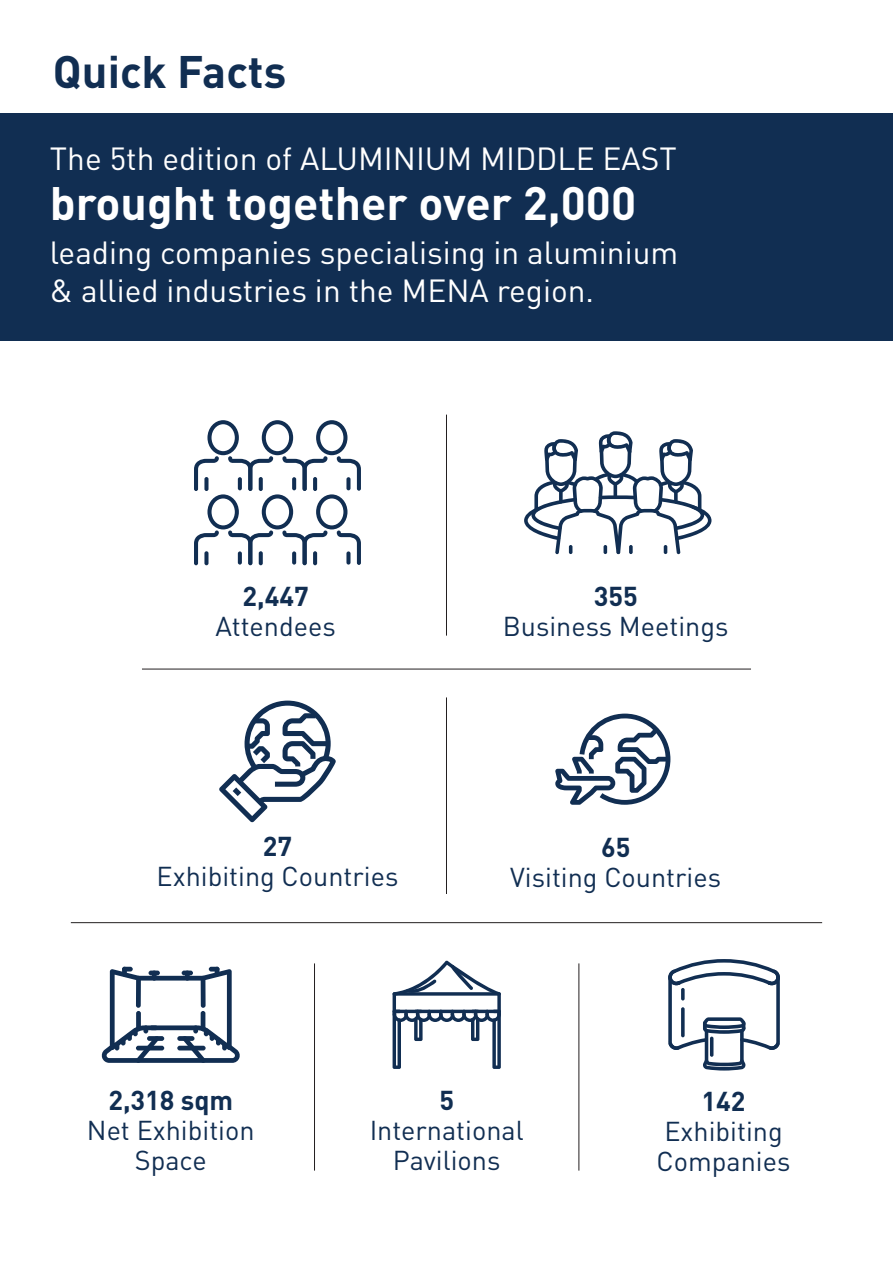
<style>
.page{position:relative;width:893px;height:1263px;background:#fff}
.page>*{position:absolute;margin:0;border:0;box-sizing:border-box;transform-origin:0 0}
.t1{font:700 46.35px "DIN Pro";color:#fff}
.t2{font:700 45px "DIN Pro";color:#112e52}
.t3{font:31.65px/38.2px "DIN Pro";color:#fff}
.t4{font:27px/29.7px "DIN Pro";color:#112e52;text-align:center}
.s1{font-weight:700}
</style>
<div class="page">
<div style="left:0;top:113px;width:893px;height:227px;background:#112e52"></div>
<svg style="left:194px;top:420px;width:167px;height:145px"></svg>
<svg style="left:219px;top:701px;width:117px;height:121px"></svg>
<svg style="left:555px;top:714px;width:115px;height:91px"></svg>
<svg style="left:524px;top:431px;width:187px;height:123px"></svg>
<svg style="left:668px;top:959px;width:112px;height:111px"></svg>
<svg style="left:681px;top:988px;width:4px;height:12px"></svg>
<svg style="left:681px;top:1007px;width:4px;height:30px"></svg>
<hr style="left:710px;top:1037px;width:3px;height:20px;background:#112e52;border-radius:2px">
<svg style="left:392px;top:960px;width:109px;height:109px"></svg>
<svg style="left:101px;top:967px;width:139px;height:96px"></svg>
<hr style="left:142px;top:669px;width:609px;height:1px;background:#231f20">
<hr style="left:446px;top:415px;width:1px;height:221px;background:#231f20">
<hr style="left:446px;top:697px;width:1px;height:197px;background:#231f20">
<hr style="left:579px;top:963px;width:1px;height:207px;background:#231f20">
<hr style="left:314px;top:963px;width:1px;height:207px;background:#231f20">
<hr style="left:71px;top:922px;width:751px;height:1px;background:#231f20">
<p class="t2" style="left:53px;top:42px;width:235px">Quick Facts</p>
<p class="t3" style="left:50px;top:138px;width:628px">The 5th edition of ALUMINIUM MIDDLE EAST</p>
<p class="t1" style="left:50px;top:172px;width:588px">brought together over 2,000</p>
<p class="t3" style="left:50px;top:232px;width:630px">leading companies specialising in aluminium &amp; allied industries in the MENA region.</p>
<p class="t4" style="left:215px;top:580px;width:122px"><span class="s1">2,447<br></span>Attendees</p>
<p class="t4" style="left:157px;top:830px;width:243px"><span class="s1">27<br></span>Exhibiting Countries</p>
<p class="t4" style="left:503px;top:580px;width:227px"><span class="s1">355<br></span>Business Meetings</p>
<p class="t4" style="left:510px;top:831px;width:212px"><span class="s1">65<br></span>Visiting Countries</p>
<p class="t4" style="left:87px;top:1085px;width:169px"><span class="s1">2,318 sqm<br></span>Net Exhibition<br>Space</p>
<p class="t4" style="left:370px;top:1085px;width:156px"><span class="s1">5<br></span>International<br>Pavilions</p>
<p class="t4" style="left:657px;top:1085px;width:135px"><span class="s1">142<br></span>Exhibiting<br>Companies</p>
</div>
